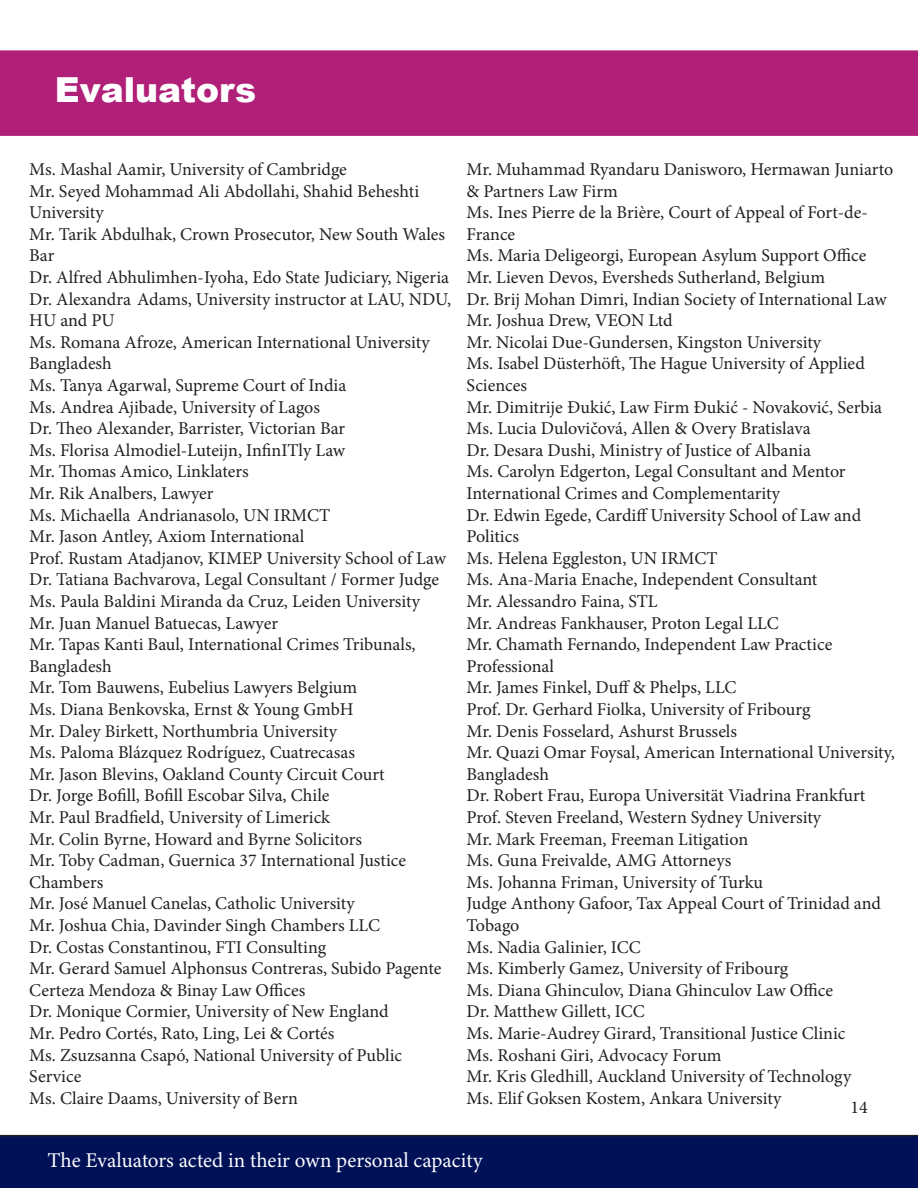
<style>
.page{position:relative;width:918px;height:1188px;background:#fff}
.page>*{position:absolute;margin:0;border:0;box-sizing:border-box;transform-origin:0 0}
.t1{font:900 34.5px "Arial";color:#fff}
.t2{font:21px "Minion 3";color:#fff}
.Paragraph_Style_3{font:18px/21.6px "Minion Pro";color:#231f20}
</style>
<div class="page">
<div style="left:0;top:50px;width:918px;height:86px;background:#b02079"></div>
<div style="left:0;top:1135px;width:918px;height:53px;background:#001158"></div>
<p class="t1" style="left:55px;top:65px;width:203px">Evaluators</p>
<p class="Paragraph_Style_3" style="left:29px;top:159px;width:319px">Ms. Mashal Aamir, University of Cambridge</p>
<p class="Paragraph_Style_3" style="left:29px;top:180px;width:391px">Mr. Seyed Mohammad Ali Abdollahi, Shahid Beheshti<br>University</p>
<p class="Paragraph_Style_3" style="left:29px;top:223px;width:417px">Mr. Tarik Abdulhak, Crown Prosecutor, New South Wales<br>Bar</p>
<p class="Paragraph_Style_3" style="left:29px;top:267px;width:421px">Dr. Alfred Abhulimhen-Iyoha, Edo State Judiciary, Nigeria</p>
<p class="Paragraph_Style_3" style="left:29px;top:288px;width:423px">Dr. Alexandra Adams, University instructor at LAU, NDU,<br>HU and PU</p>
<p class="Paragraph_Style_3" style="left:29px;top:331px;width:402px">Ms. Romana Afroze, American International University<br>Bangladesh</p>
<p class="Paragraph_Style_3" style="left:29px;top:375px;width:319px">Ms. Tanya Agarwal, Supreme Court of India</p>
<p class="Paragraph_Style_3" style="left:29px;top:396px;width:292px">Ms. Andrea Ajibade, University of Lagos</p>
<p class="Paragraph_Style_3" style="left:29px;top:418px;width:318px">Dr. Theo Alexander, Barrister, Victorian Bar</p>
<p class="Paragraph_Style_3" style="left:29px;top:439px;width:318px">Ms. Florisa Almodiel-Luteijn, InfinITly Law</p>
<p class="Paragraph_Style_3" style="left:29px;top:461px;width:221px">Mr. Thomas Amico, Linklaters</p>
<p class="Paragraph_Style_3" style="left:29px;top:483px;width:186px">Mr. Rik Analbers, Lawyer</p>
<p class="Paragraph_Style_3" style="left:29px;top:504px;width:302px">Ms. Michaella Andrianasolo, UN IRMCT</p>
<p class="Paragraph_Style_3" style="left:29px;top:526px;width:277px">Mr. Jason Antley, Axiom International</p>
<p class="Paragraph_Style_3" style="left:29px;top:547px;width:418px">Prof. Rustam Atadjanov, KIMEP University School of Law</p>
<p class="Paragraph_Style_3" style="left:29px;top:569px;width:411px">Dr. Tatiana Bachvarova, Legal Consultant / Former Judge</p>
<p class="Paragraph_Style_3" style="left:29px;top:591px;width:392px">Ms. Paula Baldini Miranda da Cruz, Leiden University</p>
<p class="Paragraph_Style_3" style="left:29px;top:612px;width:250px">Mr. Juan Manuel Batuecas, Lawyer</p>
<p class="Paragraph_Style_3" style="left:29px;top:634px;width:388px">Mr. Tapas Kanti Baul, International Crimes Tribunals,<br>Bangladesh</p>
<p class="Paragraph_Style_3" style="left:29px;top:677px;width:330px">Mr. Tom Bauwens, Eubelius Lawyers Belgium</p>
<p class="Paragraph_Style_3" style="left:29px;top:699px;width:326px">Ms. Diana Benkovska, Ernst &amp; Young GmbH</p>
<p class="Paragraph_Style_3" style="left:29px;top:720px;width:309px">Mr. Daley Birkett, Northumbria University</p>
<p class="Paragraph_Style_3" style="left:29px;top:742px;width:327px">Ms. Paloma Blázquez Rodríguez, Cuatrecasas</p>
<p class="Paragraph_Style_3" style="left:29px;top:763px;width:357px">Mr. Jason Blevins, Oakland County Circuit Court</p>
<p class="Paragraph_Style_3" style="left:29px;top:785px;width:302px">Dr. Jorge Bofill, Bofill Escobar Silva, Chile</p>
<p class="Paragraph_Style_3" style="left:29px;top:807px;width:302px">Mr. Paul Bradfield, University of Limerick</p>
<p class="Paragraph_Style_3" style="left:29px;top:828px;width:334px">Mr. Colin Byrne, Howard and Byrne Solicitors</p>
<p class="Paragraph_Style_3" style="left:29px;top:850px;width:378px">Mr. Toby Cadman, Guernica 37 International Justice<br>Chambers</p>
<p class="Paragraph_Style_3" style="left:29px;top:893px;width:327px">Mr. José Manuel Canelas, Catholic University</p>
<p class="Paragraph_Style_3" style="left:29px;top:915px;width:352px">Mr. Joshua Chia, Davinder Singh Chambers LLC</p>
<p class="Paragraph_Style_3" style="left:29px;top:936px;width:298px">Dr. Costas Constantinou, FTI Consulting</p>
<p class="Paragraph_Style_3" style="left:29px;top:958px;width:414px">Mr. Gerard Samuel Alphonsus Contreras, Subido Pagente<br>Certeza Mendoza &amp; Binay Law Offices</p>
<p class="Paragraph_Style_3" style="left:29px;top:1001px;width:361px">Dr. Monique Cormier, University of New England</p>
<p class="Paragraph_Style_3" style="left:29px;top:1023px;width:307px">Mr. Pedro Cortés, Rato, Ling, Lei &amp; Cortés</p>
<p class="Paragraph_Style_3" style="left:29px;top:1044px;width:374px">Ms. Zsuzsanna Csapó, National University of Public<br>Service</p>
<p class="Paragraph_Style_3" style="left:29px;top:1087px;width:270px">Ms. Claire Daams, University of Bern</p>
<p class="Paragraph_Style_3" style="left:467px;top:159px;width:428px">Mr. Muhammad Ryandaru Danisworo, Hermawan Juniarto &amp; Partners Law Firm</p>
<p class="Paragraph_Style_3" style="left:467px;top:202px;width:403px">Ms. Ines Pierre de la Brière, Court of Appeal of Fort-de-<br>France</p>
<p class="Paragraph_Style_3" style="left:467px;top:245px;width:401px">Ms. Maria Deligeorgi, European Asylum Support Office</p>
<p class="Paragraph_Style_3" style="left:467px;top:267px;width:360px">Mr. Lieven Devos, Eversheds Sutherland, Belgium</p>
<p class="Paragraph_Style_3" style="left:467px;top:288px;width:422px">Dr. Brij Mohan Dimri, Indian Society of International Law</p>
<p class="Paragraph_Style_3" style="left:467px;top:310px;width:208px">Mr. Joshua Drew, VEON Ltd</p>
<p class="Paragraph_Style_3" style="left:467px;top:331px;width:356px">Mr. Nicolai Due-Gundersen, Kingston University</p>
<p class="Paragraph_Style_3" style="left:467px;top:353px;width:400px">Ms. Isabel Düsterhöft, The Hague University of Applied<br>Sciences</p>
<p class="Paragraph_Style_3" style="left:467px;top:396px;width:417px">Mr. Dimitrije Đukić, Law Firm Đukić - Novaković, Serbia</p>
<p class="Paragraph_Style_3" style="left:467px;top:418px;width:346px">Ms. Lucia Dulovičová, Allen &amp; Overy Bratislava</p>
<p class="Paragraph_Style_3" style="left:467px;top:439px;width:346px">Dr. Desara Dushi, Ministry of Justice of Albania</p>
<p class="Paragraph_Style_3" style="left:467px;top:461px;width:381px">Ms. Carolyn Edgerton, Legal Consultant and Mentor<br>International Crimes and Complementarity</p>
<p class="Paragraph_Style_3" style="left:467px;top:504px;width:396px">Dr. Edwin Egede, Cardiff University School of Law and<br>Politics</p>
<p class="Paragraph_Style_3" style="left:467px;top:547px;width:252px">Ms. Helena Eggleston, UN IRMCT</p>
<p class="Paragraph_Style_3" style="left:467px;top:569px;width:352px">Ms. Ana-Maria Enache, Independent Consultant</p>
<p class="Paragraph_Style_3" style="left:467px;top:591px;width:193px">Mr. Alessandro Faina, STL</p>
<p class="Paragraph_Style_3" style="left:467px;top:612px;width:314px">Mr. Andreas Fankhauser, Proton Legal LLC</p>
<p class="Paragraph_Style_3" style="left:467px;top:634px;width:367px">Mr. Chamath Fernando, Independent Law Practice<br>Professional</p>
<p class="Paragraph_Style_3" style="left:467px;top:677px;width:271px">Mr. James Finkel, Duff &amp; Phelps, LLC</p>
<p class="Paragraph_Style_3" style="left:467px;top:699px;width:345px">Prof. Dr. Gerhard Fiolka, University of Fribourg</p>
<p class="Paragraph_Style_3" style="left:467px;top:720px;width:272px">Mr. Denis Fosselard, Ashurst Brussels</p>
<p class="Paragraph_Style_3" style="left:467px;top:742px;width:430px">Mr. Quazi Omar Foysal, American International University,<br>Bangladesh</p>
<p class="Paragraph_Style_3" style="left:467px;top:785px;width:400px">Dr. Robert Frau, Europa Universität Viadrina Frankfurt</p>
<p class="Paragraph_Style_3" style="left:467px;top:807px;width:356px">Prof. Steven Freeland, Western Sydney University</p>
<p class="Paragraph_Style_3" style="left:467px;top:828px;width:283px">Mr. Mark Freeman, Freeman Litigation</p>
<p class="Paragraph_Style_3" style="left:467px;top:850px;width:266px">Ms. Guna Freivalde, AMG Attorneys</p>
<p class="Paragraph_Style_3" style="left:467px;top:871px;width:298px">Ms. Johanna Friman, University of Turku</p>
<p class="Paragraph_Style_3" style="left:467px;top:893px;width:416px">Judge Anthony Gafoor, Tax Appeal Court of Trinidad and<br>Tobago</p>
<p class="Paragraph_Style_3" style="left:467px;top:936px;width:176px">Ms. Nadia Galinier, ICC</p>
<p class="Paragraph_Style_3" style="left:467px;top:958px;width:323px">Ms. Kimberly Gamez, University of Fribourg</p>
<p class="Paragraph_Style_3" style="left:467px;top:979px;width:368px">Ms. Diana Ghinculov, Diana Ghinculov Law Office</p>
<p class="Paragraph_Style_3" style="left:467px;top:1001px;width:180px">Dr. Matthew Gillett, ICC</p>
<p class="Paragraph_Style_3" style="left:467px;top:1023px;width:380px">Ms. Marie-Audrey Girard, Transitional Justice Clinic</p>
<p class="Paragraph_Style_3" style="left:467px;top:1044px;width:257px">Ms. Roshani Giri, Advocacy Forum</p>
<p class="Paragraph_Style_3" style="left:467px;top:1066px;width:386px">Mr. Kris Gledhill, Auckland University of Technology</p>
<p class="Paragraph_Style_3" style="left:467px;top:1087px;width:316px">Ms. Elif Goksen Kostem, Ankara University</p>
<p class="Paragraph_Style_3" style="left:850px;top:1097px;width:19px">14</p>
<p class="t2" style="left:47px;top:1146px;width:437px">The Evaluators acted in their own personal capacity</p>
</div>
